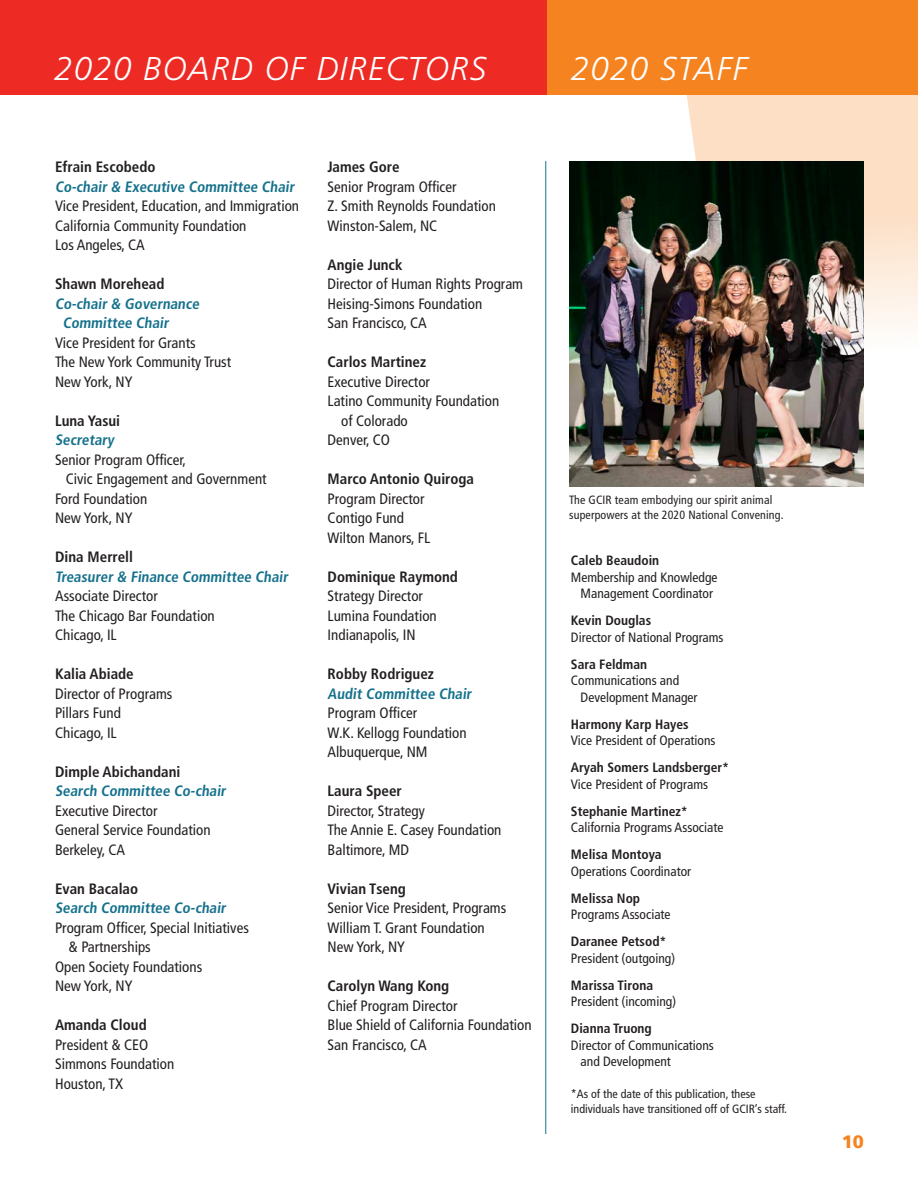
<style>
.page{position:relative;width:918px;height:1188px;background:#fff}
.page>*{position:absolute;margin:0;border:0;box-sizing:border-box;transform-origin:0 0}
.t1{font:italic 300 33px "Frutiger";letter-spacing:.04em;color:#fff}
.t2{font:900 18px "Frutiger";color:#f58420}
.Lists{font:condensed 15px/19.5px "Frutiger";color:#231f20}
.List_title{font:700 condensed 15px "Frutiger";color:#231f20}
.List_title-2{font:700 condensed 15px "Frutiger";color:#15718c}
.Lists-2{font:condensed 13.5px "Frutiger";color:#231f20}
.List_title-3{font:700 condensed 13.5px "Frutiger";color:#231f20}
.Lists-3{font:condensed 12px/15px "Frutiger";color:#231f20}
</style>
<div class="page">
<svg style="left:686px;top:95px;width:232px;height:235px;background:#fce2cc"></svg>
<img style="left:569px;top:161px;width:295px;height:326px">
<div style="left:546px;top:0;width:372px;height:95px;background:#f58420"></div>
<div style="left:0;top:0;width:546px;height:95px;background:#ee2a24"></div>
<hr style="left:545px;top:161px;width:1px;height:973px;background:#15718c">
<p class="t1" style="left:54px;top:50px;width:434px">2020 BOARD OF DIRECTORS</p>
<p class="t1" style="left:571px;top:50px;width:178px">2020 STAFF</p>
<p class="List_title" style="left:55px;top:158px;width:102px">Efrain Escobedo</p>
<p class="List_title-2" style="left:55px;top:178px;width:243px">Co-chair &amp; Executive Committee Chair</p>
<p class="Lists" style="left:55px;top:196px;width:246px">Vice President, Education, and Immigration</p>
<p class="Lists" style="left:55px;top:216px;width:193px">California Community Foundation</p>
<p class="Lists" style="left:55px;top:235px;width:91px">Los Angeles, CA</p>
<p class="List_title" style="left:55px;top:275px;width:111px">Shawn Morehead</p>
<p class="List_title-2" style="left:55px;top:295px;width:148px">Co-chair &amp; Governance</p>
<p class="List_title-2" style="left:63px;top:314px;width:110px">Committee Chair</p>
<p class="Lists" style="left:55px;top:333px;width:142px">Vice President for Grants</p>
<p class="Lists" style="left:55px;top:352px;width:178px">The New York Community Trust</p>
<p class="Lists" style="left:55px;top:372px;width:79px">New York, NY</p>
<p class="List_title" style="left:55px;top:412px;width:67px">Luna Yasui</p>
<p class="List_title-2" style="left:55px;top:431px;width:61px">Secretary</p>
<p class="Lists" style="left:55px;top:450px;width:133px">Senior Program Officer,</p>
<p class="Lists" style="left:66px;top:469px;width:202px">Civic Engagement and Government</p>
<p class="Lists" style="left:55px;top:489px;width:94px">Ford Foundation</p>
<p class="Lists" style="left:55px;top:508px;width:79px">New York, NY</p>
<p class="List_title" style="left:55px;top:548px;width:79px">Dina Merrell</p>
<p class="List_title-2" style="left:55px;top:568px;width:237px">Treasurer &amp; Finance Committee Chair</p>
<p class="Lists" style="left:55px;top:586px;width:104px">Associate Director</p>
<p class="Lists" style="left:55px;top:606px;width:161px">The Chicago Bar Foundation</p>
<p class="Lists" style="left:55px;top:625px;width:63px">Chicago, IL</p>
<p class="List_title" style="left:55px;top:665px;width:80px">Kalia Abiade</p>
<p class="Lists" style="left:55px;top:684px;width:119px">Director of Programs</p>
<p class="Lists" style="left:55px;top:703px;width:67px">Pillars Fund</p>
<p class="Lists" style="left:55px;top:723px;width:63px">Chicago, IL</p>
<p class="List_title" style="left:55px;top:763px;width:127px">Dimple Abichandani</p>
<p class="List_title-2" style="left:55px;top:782px;width:174px">Search Committee Co-chair</p>
<p class="Lists" style="left:55px;top:801px;width:104px">Executive Director</p>
<p class="Lists" style="left:55px;top:820px;width:157px">General Service Foundation</p>
<p class="Lists" style="left:55px;top:840px;width:71px">Berkeley, CA</p>
<p class="List_title" style="left:55px;top:880px;width:85px">Evan Bacalao</p>
<p class="List_title-2" style="left:55px;top:899px;width:174px">Search Committee Co-chair</p>
<p class="Lists" style="left:69px;top:918px;width:182px;text-indent:-14px">Program Officer, Special Initiatives &amp; Partnerships</p>
<p class="Lists" style="left:55px;top:957px;width:149px">Open Society Foundations</p>
<p class="Lists" style="left:55px;top:976px;width:79px">New York, NY</p>
<p class="List_title" style="left:55px;top:1016px;width:93px">Amanda Cloud</p>
<p class="Lists" style="left:55px;top:1035px;width:95px">President &amp; CEO</p>
<p class="Lists" style="left:55px;top:1054px;width:121px">Simmons Foundation</p>
<p class="Lists" style="left:55px;top:1074px;width:70px">Houston, TX</p>
<p class="List_title" style="left:328px;top:158px;width:73px">James Gore</p>
<p class="Lists" style="left:328px;top:177px;width:130px">Senior Program Officer</p>
<p class="Lists" style="left:328px;top:196px;width:170px">Z. Smith Reynolds Foundation</p>
<p class="Lists" style="left:328px;top:216px;width:111px">Winston-Salem, NC</p>
<p class="List_title" style="left:328px;top:256px;width:76px">Angie Junck</p>
<p class="Lists" style="left:328px;top:274px;width:197px">Director of Human Rights Program</p>
<p class="Lists" style="left:328px;top:294px;width:156px">Heising-Simons Foundation</p>
<p class="Lists" style="left:328px;top:313px;width:101px">San Francisco, CA</p>
<p class="List_title" style="left:328px;top:353px;width:100px">Carlos Martinez</p>
<p class="Lists" style="left:328px;top:372px;width:104px">Executive Director</p>
<p class="Lists" style="left:341px;top:391px;width:160px;text-indent:-14px">Latino Community Foundation of Colorado</p>
<p class="Lists" style="left:328px;top:430px;width:64px">Denver, CO</p>
<p class="List_title" style="left:328px;top:470px;width:148px">Marco Antonio Quiroga</p>
<p class="Lists" style="left:328px;top:489px;width:98px">Program Director</p>
<p class="Lists" style="left:328px;top:508px;width:78px">Contigo Fund</p>
<p class="Lists" style="left:328px;top:528px;width:104px">Wilton Manors, FL</p>
<p class="List_title" style="left:328px;top:568px;width:132px">Dominique Raymond</p>
<p class="Lists" style="left:328px;top:586px;width:97px">Strategy Director</p>
<p class="Lists" style="left:328px;top:606px;width:111px">Lumina Foundation</p>
<p class="Lists" style="left:328px;top:625px;width:90px">Indianapolis, IN</p>
<p class="List_title" style="left:328px;top:665px;width:108px">Robby Rodriguez</p>
<p class="List_title-2" style="left:328px;top:685px;width:148px">Audit Committee Chair</p>
<p class="Lists" style="left:328px;top:703px;width:91px">Program Officer</p>
<p class="Lists" style="left:328px;top:723px;width:141px">W.K. Kellogg Foundation</p>
<p class="Lists" style="left:328px;top:742px;width:101px">Albuquerque, NM</p>
<p class="List_title" style="left:328px;top:782px;width:76px">Laura Speer</p>
<p class="Lists" style="left:328px;top:801px;width:99px">Director, Strategy</p>
<p class="Lists" style="left:328px;top:820px;width:175px">The Annie E. Casey Foundation</p>
<p class="Lists" style="left:328px;top:840px;width:83px">Baltimore, MD</p>
<p class="List_title" style="left:328px;top:880px;width:80px">Vivian Tseng</p>
<p class="Lists" style="left:328px;top:898px;width:180px">Senior Vice President, Programs</p>
<p class="Lists" style="left:328px;top:918px;width:159px">William T. Grant Foundation</p>
<p class="Lists" style="left:328px;top:937px;width:79px">New York, NY</p>
<p class="List_title" style="left:328px;top:977px;width:123px">Carolyn Wang Kong</p>
<p class="Lists" style="left:328px;top:996px;width:131px">Chief Program Director</p>
<p class="Lists" style="left:328px;top:1015px;width:206px">Blue Shield of California Foundation</p>
<p class="Lists" style="left:328px;top:1035px;width:101px">San Francisco, CA</p>
<p class="Lists-3" style="left:569px;top:492px;width:216px">The GCIR team embodying our spirit animal superpowers at the 2020 National Convening.</p>
<p class="List_title-3" style="left:571px;top:553px;width:90px">Caleb Beaudoin</p>
<p class="Lists-2" style="left:571px;top:569px;width:148px">Membership and Knowledge</p>
<p class="Lists-2" style="left:581px;top:586px;width:134px">Management Coordinator</p>
<p class="List_title-3" style="left:571px;top:613px;width:82px">Kevin Douglas</p>
<p class="Lists-2" style="left:571px;top:629px;width:154px">Director of National Programs</p>
<p class="List_title-3" style="left:571px;top:656px;width:78px">Sara Feldman</p>
<p class="Lists-2" style="left:571px;top:673px;width:110px">Communications and</p>
<p class="Lists-2" style="left:581px;top:689px;width:118px">Development Manager</p>
<p class="List_title-3" style="left:571px;top:716px;width:119px">Harmony Karp Hayes</p>
<p class="Lists-2" style="left:571px;top:733px;width:146px">Vice President of Operations</p>
<p class="List_title-3" style="left:571px;top:760px;width:160px">Aryah Somers Landsberger*</p>
<p class="Lists-2" style="left:571px;top:776px;width:139px">Vice President of Programs</p>
<p class="List_title-3" style="left:571px;top:803px;width:119px">Stephanie Martinez*</p>
<p class="Lists-2" style="left:571px;top:820px;width:154px">California Programs Associate</p>
<p class="List_title-3" style="left:571px;top:847px;width:92px">Melisa Montoya</p>
<p class="Lists-2" style="left:571px;top:863px;width:122px">Operations Coordinator</p>
<p class="List_title-3" style="left:571px;top:890px;width:71px">Melissa Nop</p>
<p class="Lists-2" style="left:571px;top:907px;width:101px">Programs Associate</p>
<p class="List_title-3" style="left:571px;top:934px;width:97px">Daranee Petsod*</p>
<p class="Lists-2" style="left:571px;top:950px;width:106px">President (outgoing)</p>
<p class="List_title-3" style="left:571px;top:977px;width:84px">Marissa Tirona</p>
<p class="Lists-2" style="left:571px;top:994px;width:107px">President (incoming)</p>
<p class="List_title-3" style="left:571px;top:1021px;width:82px">Dianna Truong</p>
<p class="Lists-2" style="left:571px;top:1037px;width:144px">Director of Communications</p>
<p class="Lists-2" style="left:581px;top:1054px;width:92px">and Development</p>
<p class="Lists-3" style="left:571px;top:1086px;width:218px">*As of the date of this publication, these individuals have transitioned off of GCIR’s staff.</p>
<p class="t2" style="left:842px;top:1131px;width:24px">10</p>
</div>
